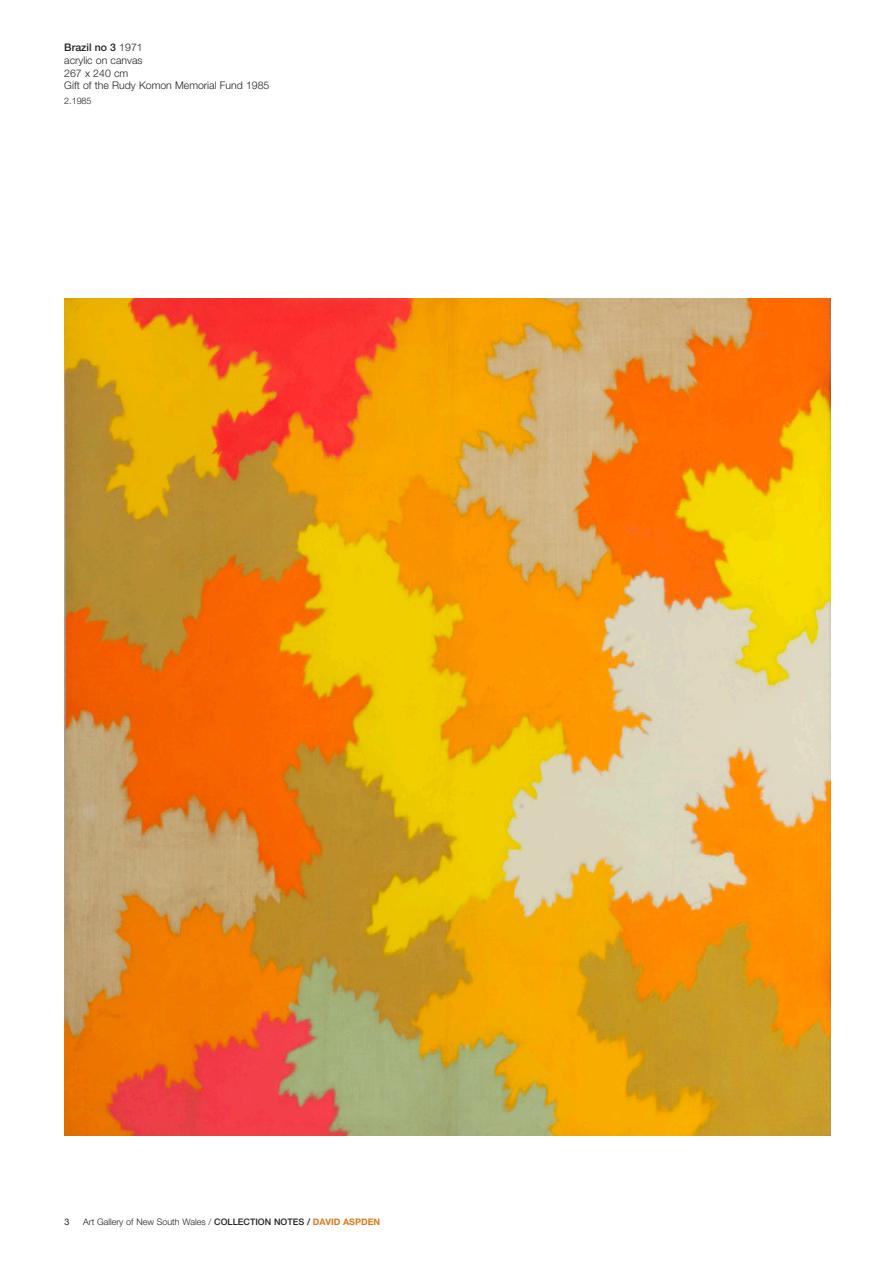
<style>
.page{position:relative;width:893px;height:1263px;background:#fff}
.page>*{position:absolute;margin:0;border:0;box-sizing:border-box;transform-origin:0 0}
.pic_caption{font:300 10.5px "Helvetica Neue";color:#231f20}
.pic_caption-2{font:500 10.5px "Helvetica Neue";color:#231f20}
.details_6pt{font:300 9px "Helvetica Neue";color:#231f20}
.t1{font:9px "Helvetica Neue";color:#231f20}
.s1{font-weight:300}
.s2{font-weight:500}
.s3{font-weight:700;color:#de791b}
</style>
<div class="page">
<img style="left:64px;top:298px;width:766px;height:837px">
<p class="pic_caption-2" style="left:64px;top:41px;width:80px">Brazil no 3 <span class="s1">1971</span></p>
<p class="pic_caption" style="left:64px;top:54px;width:80px">acrylic on canvas</p>
<p class="pic_caption" style="left:64px;top:66px;width:65px">267 x 240 cm</p>
<p class="pic_caption" style="left:64px;top:79px;width:206px">Gift of the Rudy Komon Memorial Fund 1985</p>
<p class="details_6pt" style="left:64px;top:95px;width:29px">2.1985</p>
<p class="t1" style="left:64px;top:1216px;width:7px">3</p>
<p class="details_6pt" style="left:83px;top:1216px;width:298px">Art Gallery of New South Wales / <span class="s2">COLLECTION NOTES /</span> <span class="s3">DAVID ASPDEN</span></p>
</div>
